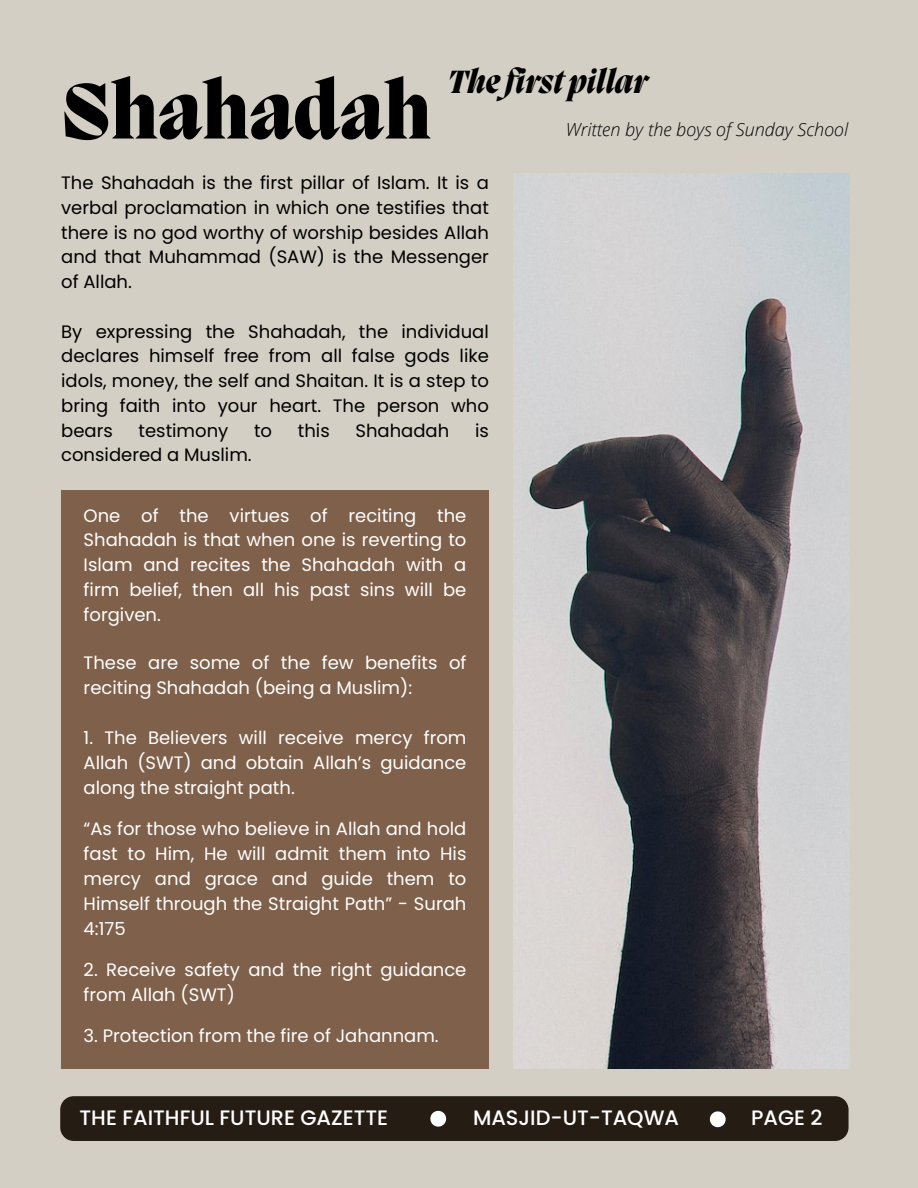
<style>
.page{position:relative;width:918px;height:1188px;background:#d3cfc5}
.page>*{position:absolute;margin:0;border:0;box-sizing:border-box;transform-origin:0 0}
.t1{font:800 80.4px "Migra";color:#000}
.t2{font:italic 800 33px "Migra";color:#000}
.t3{font:500 20.85px "Poppins";color:#fff}
.t4{font:18px/25px "Poppins";color:#fff;text-align:justify}
.t5{font:18px/24.8px "Poppins";color:#000;text-align:justify}
.t6{font:italic 300 18px "Open Sans";color:#000}
</style>
<div class="page">
<img style="left:514px;top:173px;width:335px;height:896px">
<div style="left:60px;top:1096px;width:789px;height:45px;background:#251c14"></div>
<div style="left:61px;top:490px;width:428px;height:579px;background:#7f604a"></div>
<p class="t1" style="left:61px;top:73px;width:372px">Shahadah</p>
<p class="t2" style="left:448px;top:66px;width:202px">The first pillar</p>
<p class="t5" style="left:61px;top:171px;width:429px">The Shahadah is the first pillar of Islam. It is a verbal proclamation in which one testifies that there is no god worthy of worship besides Allah and that Muhammad (SAW) is the Messenger of Allah.</p>
<p class="t5" style="left:61px;top:319px;width:429px">By expressing the Shahadah, the individual declares himself free from all false gods like idols, money, the self and Shaitan. It is a step to bring faith into your heart. The person who bears</p>
<p class="t6" style="left:566px;top:116px;width:284px">Written by the boys of Sunday School</p>
<p class="t5" style="left:139px;top:418px;width:91px">testimony</p>
<p class="t5" style="left:254px;top:418px;width:20px">to</p>
<p class="t5" style="left:298px;top:418px;width:33px">this</p>
<p class="t5" style="left:356px;top:418px;width:95px">Shahadah</p>
<p class="t5" style="left:475px;top:418px;width:15px">is</p>
<p class="t5" style="left:61px;top:443px;width:192px">considered a Muslim.</p>
<p class="t4" style="left:84px;top:503px;width:384px">One of the virtues of reciting the Shahadah is that when one is reverting to Islam and recites the Shahadah with a firm belief, then all his past sins will be forgiven.</p>
<p class="t4" style="left:84px;top:650px;width:384px">These are some of the few benefits of reciting Shahadah (being a Muslim):</p>
<p class="t4" style="left:84px;top:725px;width:384px">1. The Believers will receive mercy from Allah (SWT) and obtain Allah’s guidance along the straight path.</p>
<p class="t4" style="left:84px;top:816px;width:384px">“As for those who believe in Allah and hold fast to Him, He will admit them into His mercy and grace and guide them to Himself through the Straight Path” - Surah 4:175</p>
<p class="t4" style="left:84px;top:957px;width:384px">2. Receive safety and the right guidance from Allah (SWT)</p>
<p class="t4" style="left:84px;top:1023px;width:357px">3. Protection from the fire of Jahannam.</p>
<p class="t3" style="left:80px;top:1103px;width:310px">THE FAITHFUL FUTURE GAZETTE</p>
<p class="t3" style="left:473px;top:1103px;width:207px">MASJID-UT-TAQWA</p>
<p class="t3" style="left:751px;top:1103px;width:73px">PAGE 2</p>
</div>
